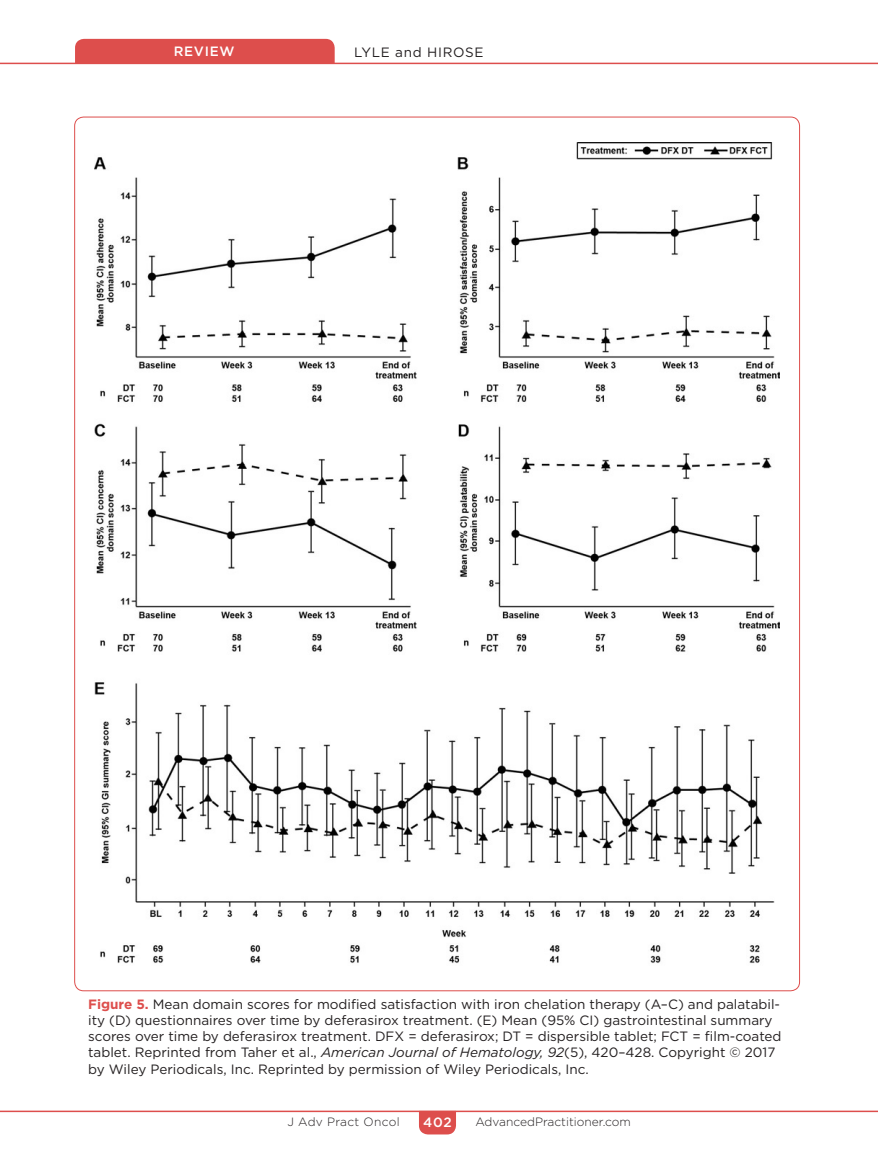
<style>
.page{position:relative;width:878px;height:1175px;background:#fff}
.page>*{position:absolute;margin:0;border:0;box-sizing:border-box;transform-origin:0 0}
.Figure_Title{font:13.5px/16.2px "Gotham";color:#231f20}
.Figure_Title-2{font:13.5px "Gotham";letter-spacing:.05em;color:#231f20}
.t1{font:500 13.5px "Gotham";letter-spacing:.05em;color:#fff}
.t2{font:300 12px "Gotham";color:#231f20}
.t3{font:300 12px "Gotham";letter-spacing:.025em;color:#231f20}
.s1{font-weight:700;color:#dd4e4c}
.s2{font-style:italic}
</style>
<div class="page">
<hr style="left:0;top:1110px;width:878px;height:2px;background:#dd4e4c">
<svg style="left:419px;top:1110px;width:37px;height:24px"></svg>
<hr style="left:0;top:63px;width:878px;height:1px;background:#dd4e4c">
<div style="left:75px;top:39px;width:259px;height:24px;background:#dd4e4c"></div>
<img style="left:95px;top:142px;width:684px;height:822px">
<p class="t1" style="left:174px;top:43px;width:62px">REVIEW</p>
<p class="Figure_Title-2" style="left:354px;top:43px;width:131px">LYLE and HIROSE</p>
<p class="Figure_Title" style="left:88px;top:995px;width:695px"><span class="s1">Figure 5.</span> Mean domain scores for modified satisfaction with iron chelation therapy (A–C) and palatabil&shy;ity (D) questionnaires over time by deferasirox treatment. (E) Mean (95% CI) gastrointestinal summary scores over time by deferasirox treatment. DFX = deferasirox; DT = dispersible tablet; FCT = film-coated tablet. Reprinted from Taher et al., <span class="s2">American Journal of Hematology, 92</span>(5), 420–428. Copyright © 2017 by Wiley Periodicals, Inc. Reprinted by permission of Wiley Periodicals, Inc.</p>
<p class="t3" style="left:287px;top:1114px;width:114px">J Adv Pract Oncol</p>
<p class="t1" style="left:423px;top:1113px;width:30px">402</p>
<p class="t2" style="left:475px;top:1114px;width:157px">AdvancedPractitioner.com</p>
</div>
